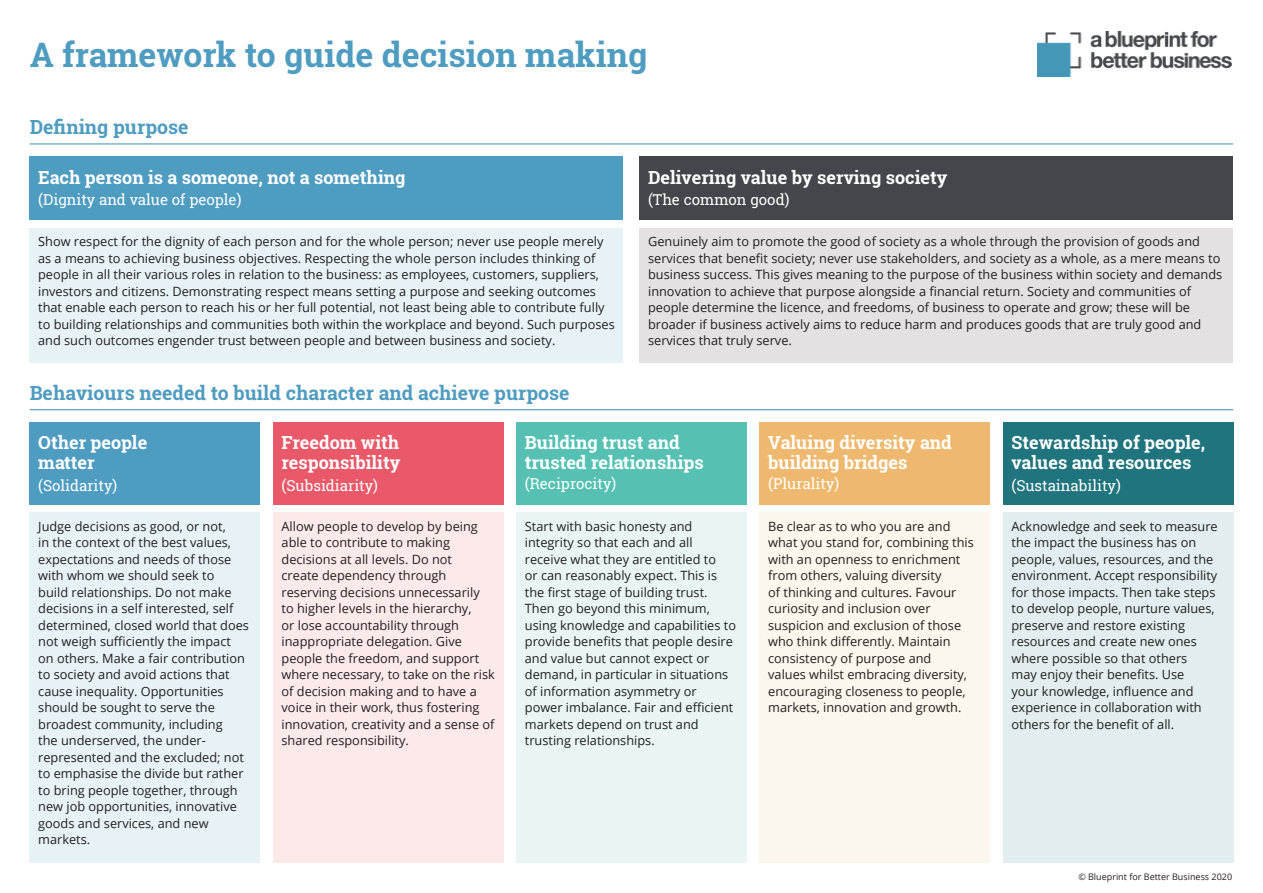
<style>
.page{position:relative;width:1263px;height:893px;background:#fff}
.page>*{position:absolute;margin:0;border:0;box-sizing:border-box;transform-origin:0 0}
.t1{font:700 33.75px "Roboto Slab";color:#4f9cc1}
.t2{font:700 19.5px "Roboto Slab";color:#4f9cc1}
.t3{font:700 18px/19.5px "Roboto Slab";color:#fff}
.t4{font:15px "Roboto Slab";color:#fff}
.t5{font:12.75px/16.5px "Open Sans";color:#231f20}
.t6{font:9px "Open Sans";color:#231f20}
</style>
<div class="page">
<img style="left:1037px;top:32px;width:194px;height:45px">
<div style="left:30px;top:157px;width:593px;height:63px;background:#4f9cc1"></div>
<div style="left:640px;top:157px;width:593px;height:63px;background:#43474b"></div>
<div style="left:30px;top:422px;width:230px;height:83px;background:#4f9cc1"></div>
<div style="left:30px;top:512px;width:230px;height:351px;background:#e7f2f6"></div>
<div style="left:273px;top:422px;width:230px;height:83px;background:#e95969"></div>
<div style="left:273px;top:512px;width:230px;height:351px;background:#fce9ea"></div>
<div style="left:516px;top:422px;width:231px;height:83px;background:#56c1b3"></div>
<div style="left:516px;top:512px;width:231px;height:351px;background:#e8f5f4"></div>
<div style="left:760px;top:422px;width:230px;height:83px;background:#eeb96e"></div>
<div style="left:760px;top:512px;width:230px;height:351px;background:#fcf7ec"></div>
<div style="left:1003px;top:422px;width:230px;height:83px;background:#1f747d"></div>
<div style="left:1003px;top:512px;width:230px;height:351px;background:#e1edee"></div>
<div style="left:30px;top:228px;width:593px;height:134px;background:#e7f2f6"></div>
<div style="left:640px;top:228px;width:593px;height:134px;background:#e4e1e2"></div>
<hr style="left:30px;top:143px;width:1203px;height:1px;background:#4f9cc1">
<hr style="left:30px;top:409px;width:1203px;height:1px;background:#4f9cc1">
<h1 class="t1" style="left:30px;top:32px;width:619px">A framework to guide decision making</h1>
<h2 class="t2" style="left:30px;top:113px;width:160px">Defining purpose</h2>
<h3 class="t3" style="left:38px;top:167px;width:369px">Each person is a someone, not a something</h3>
<p class="t4" style="left:38px;top:189px;width:205px">(Dignity and value of people)</p>
<h3 class="t3" style="left:648px;top:167px;width:301px">Delivering value by serving society</h3>
<p class="t4" style="left:648px;top:189px;width:143px">(The common good)</p>
<p class="t5" style="left:38px;top:233px;width:578px">Show respect for the dignity of each person and for the whole person; never use people merely as a means to achieving business objectives. Respecting the whole person includes thinking of people in all their various roles in relation to the business: as employees, customers, suppliers, investors and citizens. Demonstrating respect means setting a purpose and seeking outcomes that enable each person to reach his or her full potential, not least being able to contribute fully to building relationships and communities both within the workplace and beyond. Such purposes and such outcomes engender trust between people and between business and society.</p>
<p class="t5" style="left:648px;top:233px;width:576px">Genuinely aim to promote the good of society as a whole through the provision of goods and services that benefit society; never use stakeholders, and society as a whole, as a mere means to business success. This gives meaning to the purpose of the business within society and demands innovation to achieve that purpose alongside a financial return. Society and communities of people determine the licence, and freedoms, of business to operate and grow; these will be broader if business actively aims to reduce harm and produces goods that are truly good and services that truly serve.</p>
<h2 class="t2" style="left:30px;top:380px;width:541px">Behaviours needed to build character and achieve purpose</h2>
<h3 class="t3" style="left:38px;top:433px;width:111px">Other people matter</h3>
<p class="t4" style="left:38px;top:475px;width:81px">(Solidarity)</p>
<p class="t5" style="left:38px;top:517px;width:212px">Judge decisions as good, or not,<br>in the context of the best values, expectations and needs of those with whom we should seek to<br>build relationships. Do not make decisions in a self interested, self determined, closed world that does not weigh sufficiently the impact on others. Make a fair contribution to society and avoid actions that cause inequality. Opportunities should be sought to serve the broadest community, including<br>the underserved, the under&shy;represented and the excluded; not to emphasise the divide but rather to bring people together, through new job opportunities, innovative goods and services, and new markets.</p>
<h3 class="t3" style="left:282px;top:433px;width:120px">Freedom with responsibility</h3>
<p class="t4" style="left:282px;top:475px;width:98px">(Subsidiarity)</p>
<p class="t5" style="left:282px;top:517px;width:215px">Allow people to develop by being able to contribute to making decisions at all levels. Do not<br>create dependency through reserving decisions unnecessarily to higher levels in the hierarchy,<br>or lose accountability through inappropriate delegation. Give people the freedom, and support where necessary, to take on the risk of decision making and to have a voice in their work, thus fostering innovation, creativity and a sense of shared responsibility.</p>
<h3 class="t3" style="left:525px;top:433px;width:180px">Building trust and trusted relationships</h3>
<p class="t4" style="left:525px;top:474px;width:93px">(Reciprocity)</p>
<p class="t5" style="left:525px;top:517px;width:213px">Start with basic honesty and integrity so that each and all receive what they are entitled to<br>or can reasonably expect. This is the first stage of building trust.<br>Then go beyond this minimum, using knowledge and capabilities to provide benefits that people desire and value but cannot expect or demand, in particular in situations of information asymmetry or power imbalance. Fair and efficient markets depend on trust and trusting relationships.</p>
<h3 class="t3" style="left:768px;top:433px;width:185px">Valuing diversity and building bridges</h3>
<p class="t4" style="left:768px;top:474px;width:73px">(Plurality)</p>
<p class="t5" style="left:768px;top:517px;width:207px">Be clear as to who you are and what you stand for, combining this with an openness to enrichment from others, valuing diversity<br>of thinking and cultures. Favour curiosity and inclusion over suspicion and exclusion of those who think differently. Maintain consistency of purpose and<br>values whilst embracing diversity, encouraging closeness to people, markets, innovation and growth.</p>
<h3 class="t3" style="left:1011px;top:433px;width:195px">Stewardship of people, values and resources</h3>
<p class="t4" style="left:1011px;top:475px;width:111px">(Sustainability)</p>
<p class="t5" style="left:1011px;top:517px;width:208px">Acknowledge and seek to measure the impact the business has on people, values, resources, and the environment. Accept responsibility for those impacts. Then take steps to develop people, nurture values, preserve and restore existing resources and create new ones where possible so that others<br>may enjoy their benefits. Use<br>your knowledge, influence and experience in collaboration with others for the benefit of all.</p>
<p class="t6" style="left:1078px;top:871px;width:155px">© Blueprint for Better Business 2020</p>
</div>
